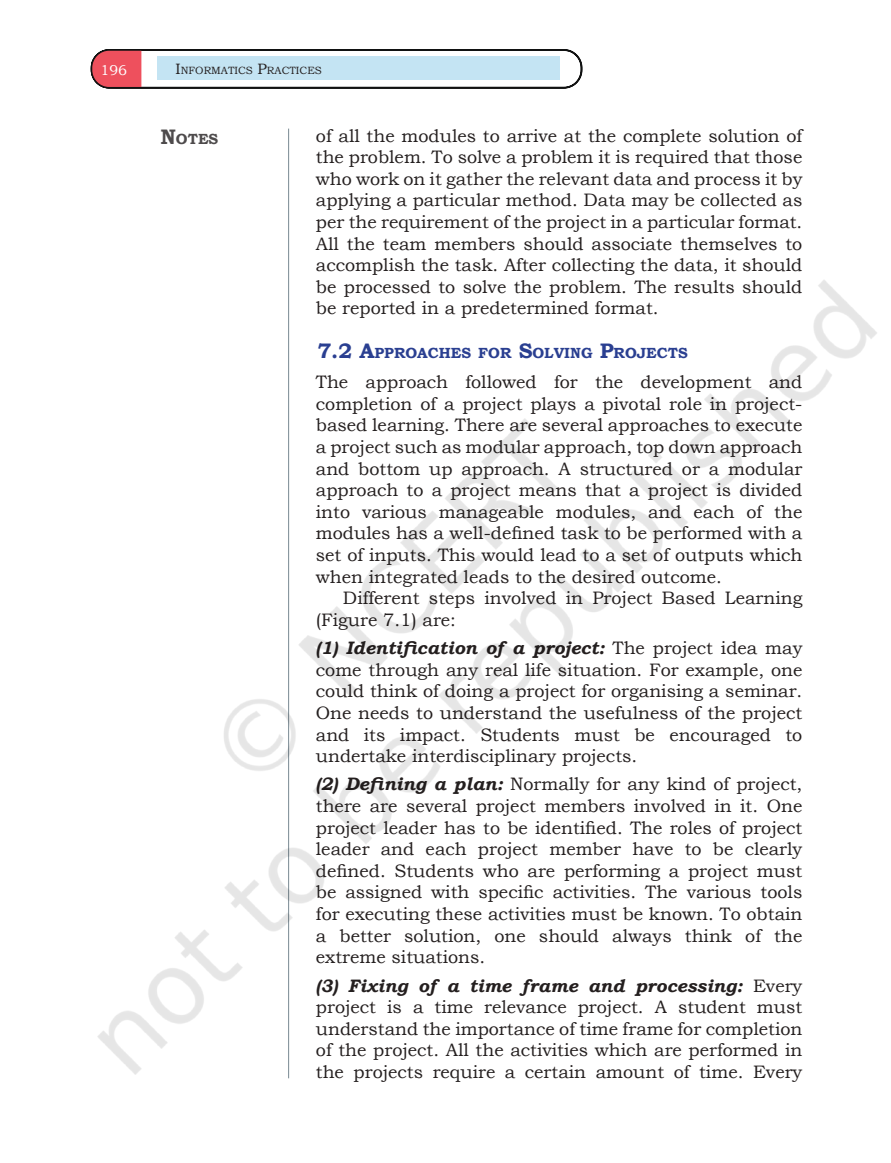
<style>
.page{position:relative;width:891px;height:1163px;background:#fff}
.page>*{position:absolute;margin:0;border:0;box-sizing:border-box;transform-origin:0 0}
.t1{font:18px/21.6px "Bookman Old Style";color:#241f1f;text-align:justify}
.t2{font:700 14.7px "Bookman Old Style";color:#2a3f91}
.t3{font:700 14.7px "Bookman Old Style";color:#4e4b4c}
.t4{font:14.25px "Bookman Old Style";color:#fff}
.t5{font:10.5px "Bookman Old Style";color:#241f1f}
.s1{font-size:15px}
.s2{font-size:21px}
.s3{font-weight:700;font-style:italic}
</style>
<div class="page">
<img style="left:90px;top:49px;width:493px;height:129px">
<img style="left:97px;top:178px;width:780px;height:901px">
<p class="t4" style="left:101px;top:61px;width:28px">196</p>
<p class="t5" style="left:175px;top:63px;width:148px"><span class="s1">I</span>NFORMATICS <span class="s1">P</span>RACTICES</p>
<p class="t3" style="left:160px;top:128px;width:59px"><span class="s2">N</span>OTES</p>
<p class="t1" style="left:316px;top:125px;width:488px">of all the modules to arrive at the complete solution of the problem. To solve a problem it is required that those who work on it gather the relevant data and process it by applying a particular method. Data may be collected as per the requirement of the project in a particular format.<br>All the team members should associate themselves to accomplish the task. After collecting the data, it should be processed to solve the problem. The results should be reported in a predetermined format.</p>
<p class="t2" style="left:317px;top:342px;width:371px"><span class="s2">7.2 A</span>PPROACHES FOR <span class="s2">S</span>OLVING <span class="s2">P</span>ROJECTS</p>
<p class="t1" style="left:316px;top:371px;width:488px">The approach followed for the development and completion of a project plays a pivotal role in project&shy;based learning. There are several approaches to execute a project such as modular approach, top down approach and bottom up approach. A structured or a modular approach to a project means that a project is divided into various manageable modules, and each of the modules has a well-defined task to be performed with a set of inputs. This would lead to a set of outputs which when integrated leads to the desired outcome.</p>
<p class="t1" style="left:316px;top:587px;width:488px;text-indent:27px">Different steps involved in Project Based Learning (Figure 7.1) are:</p>
<p class="t1" style="left:316px;top:637px;width:488px"><span class="s3">(1) Identification of a project:</span> The project idea may come through any real life situation. For example, one could think of doing a project for organising a seminar.<br>One needs to understand the usefulness of the project and its impact. Students must be encouraged to undertake interdisciplinary projects.</p>
<p class="t1" style="left:316px;top:774px;width:488px"><span class="s3">(2) Defining a plan:</span> Normally for any kind of project, there are several project members involved in it. One project leader has to be identified. The roles of project leader and each project member have to be clearly defined. Students who are performing a project must be assigned with specific activities. The various tools for executing these activities must be known. To obtain a better solution, one should always think of the extreme situations.</p>
<p class="t1" style="left:316px;top:975px;width:488px"><span class="s3">(3) Fixing of a time frame and processing:</span> Every project is a time relevance project. A student must understand the importance of time frame for completion of the project. All the activities which are performed in the projects require a certain amount of time. Every</p>
</div>
